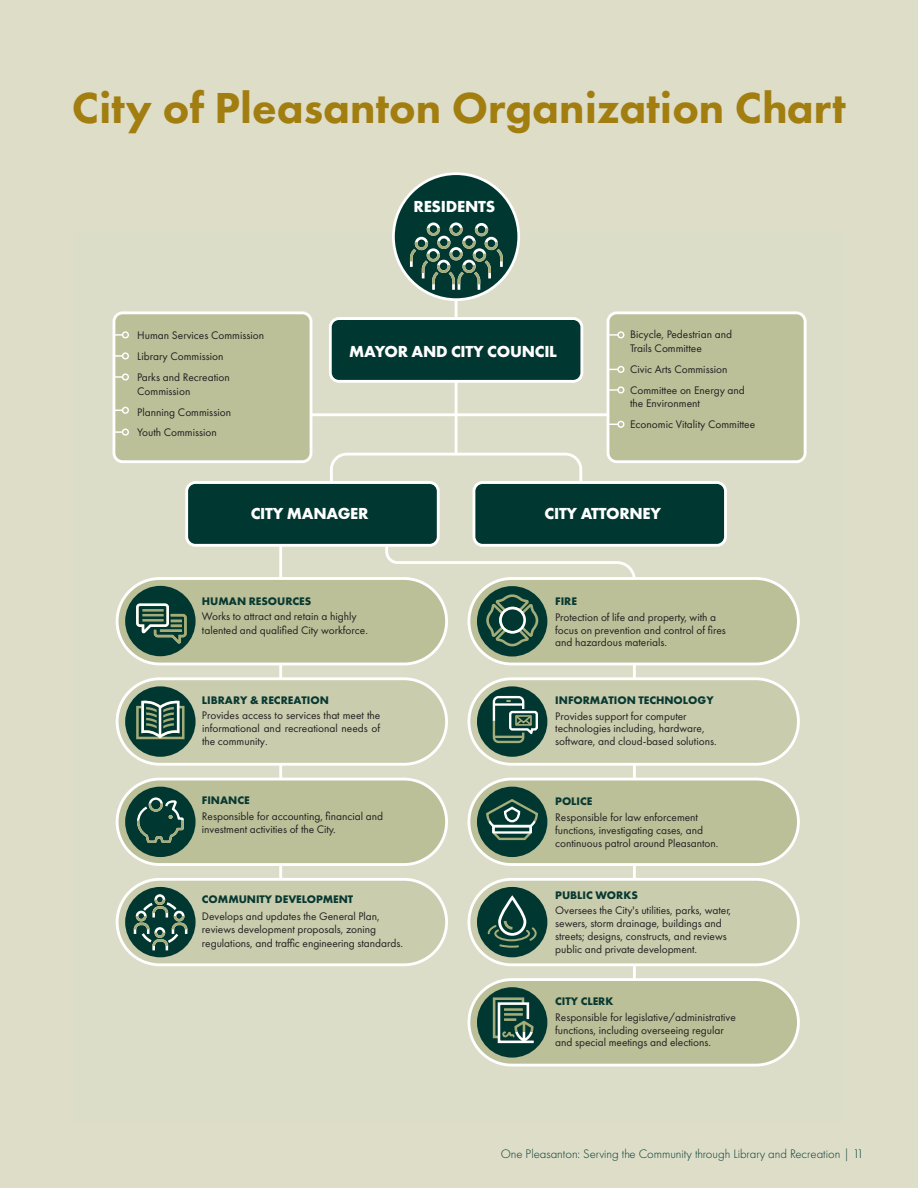
<style>
.page{position:relative;width:918px;height:1188px;background:#ddddc8}
.page>*{position:absolute;margin:0;border:0;box-sizing:border-box;transform-origin:0 0}
.Headline{font:800 45px "Futura PT";color:#a27e11}
.t1{font:300 44.7px "Futura PT";letter-spacing:.01em;color:#a27e11}
.t2{font:700 16.65px "Futura PT";letter-spacing:-.015em;color:#fff}
.t3{font:300 12.75px "Futura PT";color:#003831}
.t4{font:11.4px/15.8px "Futura PT";color:#231f20}
.s1{font-weight:700;color:#083931}
</style>
<div class="page">
<hr style="left:289px;top:413px;width:332px;height:3px;background:#fff">
<hr style="left:279px;top:506px;width:3px;height:459px;background:#fff">
<svg style="left:384px;top:547px;width:253px;height:454px"></svg>
<hr style="left:455px;top:209px;width:3px;height:246px;background:#fff">
<div style="left:114px;top:313px;width:197px;height:149px;background:#bbc099;border-radius:9px"></div>
<div style="left:113px;top:311px;width:199px;height:152px;border:3px solid #fff;border-radius:9px"></div>
<div style="left:608px;top:313px;width:197px;height:149px;background:#bbc099;border-radius:9px"></div>
<div style="left:607px;top:311px;width:200px;height:152px;border:3px solid #fff;border-radius:9px"></div>
<div style="left:330px;top:319px;width:252px;height:62px;background:#003831;border-radius:9px"></div>
<div style="left:329px;top:317px;width:254px;height:66px;border:3px solid #fff;border-radius:9px"></div>
<div style="left:187px;top:483px;width:251px;height:62px;background:#003831;border-radius:9px"></div>
<div style="left:185px;top:481px;width:255px;height:66px;border:3px solid #fff;border-radius:9px"></div>
<div style="left:474px;top:483px;width:252px;height:62px;background:#003831;border-radius:9px"></div>
<div style="left:473px;top:481px;width:254px;height:66px;border:3px solid #fff;border-radius:9px"></div>
<div style="left:117px;top:679px;width:330px;height:85px;background:#caccae;border-radius:43px"></div>
<div style="left:116px;top:677px;width:332px;height:89px;border:3px solid #fff;border-radius:43px"></div>
<div style="left:125px;top:686px;width:71px;height:71px;background:#003831;border-radius:50%"></div>
<div style="left:117px;top:578px;width:330px;height:86px;background:#bbc099;border-radius:43px"></div>
<div style="left:116px;top:577px;width:332px;height:88px;border:3px solid #fff;border-radius:43px"></div>
<div style="left:469px;top:879px;width:329px;height:86px;background:#caccae;border-radius:43px"></div>
<div style="left:467px;top:878px;width:333px;height:88px;border:3px solid #fff;border-radius:43px"></div>
<div style="left:477px;top:887px;width:70px;height:70px;background:#003831;border-radius:50%"></div>
<div style="left:469px;top:779px;width:329px;height:86px;background:#bbc099;border-radius:43px"></div>
<div style="left:467px;top:778px;width:333px;height:88px;border:3px solid #fff;border-radius:43px"></div>
<div style="left:477px;top:787px;width:70px;height:70px;background:#003831;border-radius:50%"></div>
<div style="left:469px;top:679px;width:329px;height:85px;background:#caccae;border-radius:43px"></div>
<div style="left:467px;top:677px;width:333px;height:89px;border:3px solid #fff;border-radius:43px"></div>
<div style="left:477px;top:686px;width:70px;height:71px;background:#003831;border-radius:50%"></div>
<div style="left:469px;top:578px;width:329px;height:86px;background:#bbc099;border-radius:43px"></div>
<div style="left:467px;top:577px;width:333px;height:88px;border:3px solid #fff;border-radius:43px"></div>
<div style="left:477px;top:586px;width:70px;height:71px;background:#003831;border-radius:50%"></div>
<svg style="left:329px;top:451px;width:255px;height:33px"></svg>
<svg style="left:114px;top:334px;width:8px;height:2px"></svg>
<div style="left:122px;top:331px;width:7px;height:7px;border:1px solid #fff;border-radius:50%"></div>
<svg style="left:114px;top:355px;width:8px;height:2px"></svg>
<div style="left:122px;top:352px;width:7px;height:8px;border:1px solid #fff;border-radius:50%"></div>
<svg style="left:114px;top:376px;width:8px;height:2px"></svg>
<div style="left:122px;top:373px;width:7px;height:8px;border:1px solid #fff;border-radius:50%"></div>
<div style="left:122px;top:407px;width:7px;height:7px;border:1px solid #fff;border-radius:50%"></div>
<svg style="left:114px;top:431px;width:8px;height:2px"></svg>
<div style="left:122px;top:429px;width:7px;height:7px;border:1px solid #fff;border-radius:50%"></div>
<svg style="left:609px;top:334px;width:8px;height:2px"></svg>
<div style="left:617px;top:331px;width:7px;height:7px;border:1px solid #fff;border-radius:50%"></div>
<div style="left:617px;top:366px;width:7px;height:7px;border:1px solid #fff;border-radius:50%"></div>
<svg style="left:609px;top:389px;width:8px;height:2px"></svg>
<div style="left:617px;top:386px;width:7px;height:8px;border:1px solid #fff;border-radius:50%"></div>
<div style="left:617px;top:421px;width:7px;height:7px;border:1px solid #fff;border-radius:50%"></div>
<svg style="left:136px;top:701px;width:49px;height:38px"></svg>
<div style="left:117px;top:779px;width:330px;height:86px;background:#bbc099;border-radius:43px"></div>
<div style="left:116px;top:778px;width:332px;height:88px;border:3px solid #fff;border-radius:43px"></div>
<div style="left:125px;top:787px;width:71px;height:70px;background:#003831;border-radius:50%"></div>
<div style="left:149px;top:797px;width:14px;height:15px;border:2px solid #fff;border-radius:50%"></div>
<svg style="left:137px;top:799px;width:47px;height:44px"></svg>
<div style="left:117px;top:879px;width:330px;height:86px;background:#caccae;border-radius:43px"></div>
<div style="left:116px;top:878px;width:332px;height:88px;border:3px solid #fff;border-radius:43px"></div>
<div style="left:125px;top:887px;width:71px;height:70px;background:#003831;border-radius:50%"></div>
<div style="left:154px;top:894px;width:11px;height:11px;border:3px solid #fff;border-radius:50%"></div>
<svg style="left:132px;top:897px;width:57px;height:56px"></svg>
<svg style="left:485px;top:593px;width:55px;height:55px"></svg>
<div style="left:499px;top:607px;width:27px;height:27px;border:3px solid #fff;border-radius:50%"></div>
<div style="left:125px;top:586px;width:71px;height:70px;background:#003831;border-radius:50%"></div>
<div style="left:469px;top:980px;width:329px;height:85px;background:#bbc099;border-radius:43px"></div>
<div style="left:467px;top:978px;width:333px;height:89px;border:3px solid #fff;border-radius:43px"></div>
<div style="left:477px;top:987px;width:70px;height:71px;background:#003831;border-radius:50%"></div>
<svg style="left:492px;top:997px;width:42px;height:47px"></svg>
<svg style="left:135px;top:603px;width:53px;height:43px"></svg>
<hr style="left:144px;top:619px;width:18px;height:3px;background:#a4ad7a">
<hr style="left:144px;top:609px;width:18px;height:3px;background:#a4ad7a">
<svg style="left:485px;top:798px;width:55px;height:42px"></svg>
<svg style="left:493px;top:696px;width:46px;height:47px"></svg>
<div style="left:393px;top:174px;width:126px;height:126px;background:#003831;border-radius:50%"></div>
<div style="left:392px;top:172px;width:128px;height:129px;border:3px solid #fff;border-radius:50%"></div>
<div style="left:449px;top:222px;width:14px;height:14px;border:3px solid #fff;border-radius:50%"></div>
<div style="left:475px;top:223px;width:13px;height:13px;border:3px solid #fff;border-radius:50%"></div>
<div style="left:427px;top:222px;width:13px;height:14px;border:3px solid #fff;border-radius:50%"></div>
<svg style="left:409px;top:226px;width:95px;height:65px"></svg>
<div style="left:498px;top:896px;width:28px;height:40px;border:3px solid #fff;border-radius:13px"></div>
<svg style="left:487px;top:918px;width:51px;height:31px"></svg>
<p class="t1" style="left:233px;top:74px;width:454px">ORGANIZATION CHART</p>
<p class="Headline" style="left:72px;top:80px;width:776px">City of Pleasanton Organization Chart</p>
<p class="t4" style="left:137px;top:325px;width:128px;line-height:20.9px">Human Services Commission<br>Library Commission<br>Parks and Recreation</p>
<p class="t4" style="left:137px;top:381px;width:95px;line-height:20.9px">Commission<br>Planning Commission<br>Youth Commission</p>
<p class="t2" style="left:414px;top:196px;width:83px">RESIDENTS</p>
<p class="t2" style="left:349px;top:340px;width:209px">MAYOR AND CITY COUNCIL</p>
<p class="t4" style="left:630px;top:328px;width:103px;line-height:13.6px">Bicycle, Pedestrian and<br>Trails Committee</p>
<p class="t4" style="left:630px;top:359px;width:116px;line-height:20.9px">Civic Arts Commission<br>Committee on Energy and</p>
<p class="t4" style="left:630px;top:393px;width:127px;line-height:20.9px">the Environment<br>Economic Vitality Committee</p>
<p class="t2" style="left:251px;top:503px;width:119px">CITY MANAGER</p>
<p class="t2" style="left:545px;top:503px;width:118px">CITY ATTORNEY</p>
<p class="t4" style="left:202px;top:594px;width:156px;line-height:15.1px"><span class="s1">HUMAN RESOURCES<br></span>Works to attract and retain a highly</p>
<p class="t4" style="left:202px;top:622px;width:168px">talented and qualified City workforce.</p>
<p class="t4" style="left:202px;top:692px;width:180px"><span class="s1">LIBRARY &amp; RECREATION<br></span>Provides access to services that meet the</p>
<p class="t4" style="left:202px;top:722px;width:180px;line-height:13px">informational and recreational needs of the community.</p>
<p class="t4" style="left:202px;top:793px;width:183px"><span class="s1">FINANCE<br></span>Responsible for accounting, financial and</p>
<p class="t4" style="left:202px;top:821px;width:135px">investment activities of the City.</p>
<p class="t4" style="left:202px;top:891px;width:179px;line-height:16.5px"><span class="s1">COMMUNITY DEVELOPMENT<br></span>Develops and updates the General Plan,</p>
<p class="t4" style="left:202px;top:922px;width:176px">reviews development proposals, zoning</p>
<p class="t4" style="left:202px;top:935px;width:203px">regulations, and traffic engineering standards.</p>
<p class="t4" style="left:555px;top:593px;width:162px"><span class="s1">FIRE<br></span>Protection of life and property, with a</p>
<p class="t4" style="left:555px;top:623px;width:172px;line-height:12.9px">focus on prevention and control of fires and hazardous materials.</p>
<p class="t4" style="left:555px;top:692px;width:160px"><span class="s1">INFORMATION TECHNOLOGY<br></span>Provides support for computer</p>
<p class="t4" style="left:555px;top:722px;width:163px;line-height:13px">technologies including, hardware, software, and cloud-based solutions.</p>
<p class="t4" style="left:555px;top:794px;width:144px"><span class="s1">POLICE<br></span>Responsible for law enforcement</p>
<p class="t4" style="left:555px;top:824px;width:165px;line-height:12.9px">functions, investigating cases, and continuous patrol around Pleasanton.</p>
<p class="t4" style="left:555px;top:887px;width:177px"><span class="s1">PUBLIC WORKS<br></span>Oversees the City's utilities, parks, water,</p>
<p class="t4" style="left:555px;top:917px;width:173px;line-height:12.9px">sewers, storm drainage, buildings and streets; designs, constructs, and reviews public and private development.</p>
<p class="t4" style="left:555px;top:993px;width:182px"><span class="s1">CITY CLERK<br></span>Responsible for legislative/administrative</p>
<p class="t4" style="left:555px;top:1023px;width:170px;line-height:12.9px">functions, including overseeing regular and special meetings and elections.</p>
<p class="t3" style="left:501px;top:1146px;width:365px">One Pleasanton: Serving the Community through Library and Recreation | 11</p>
</div>
